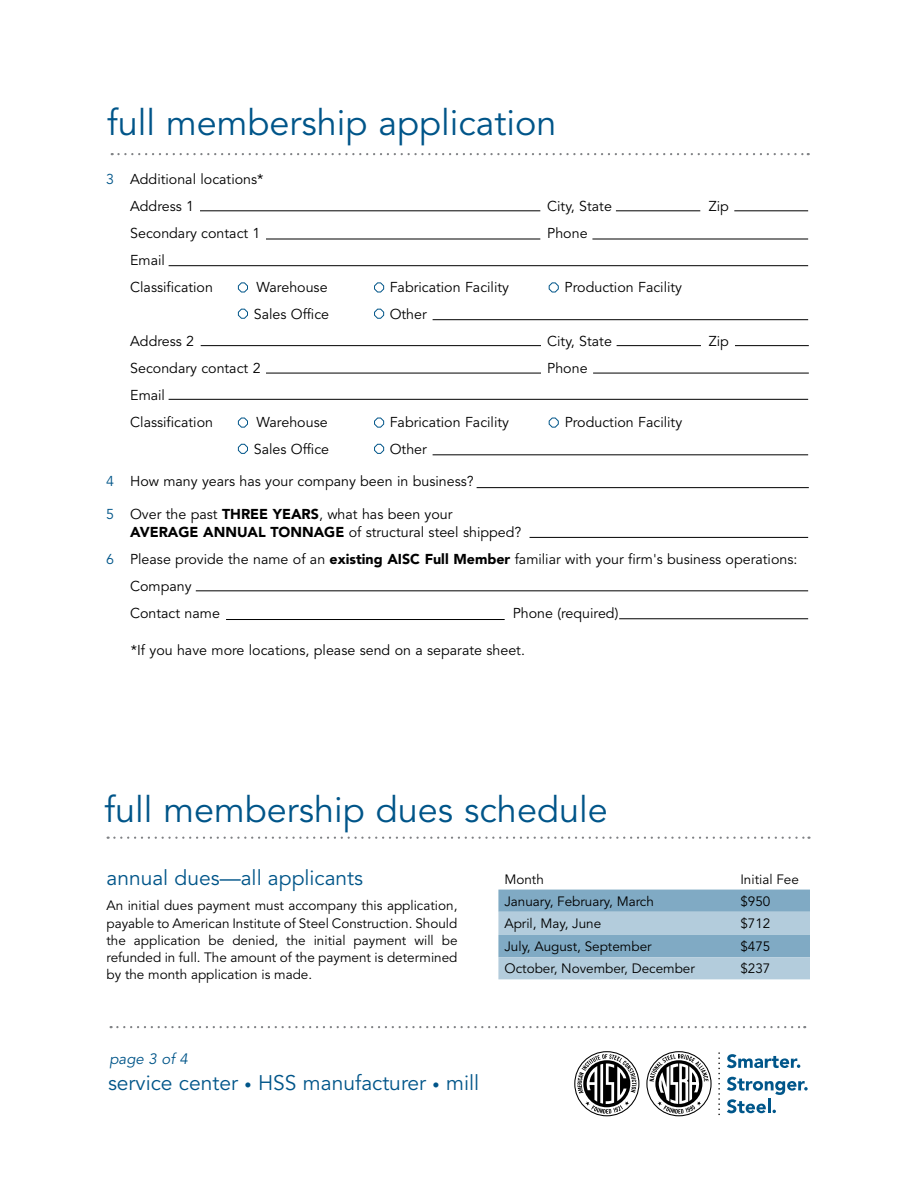
<style>
.page{position:relative;width:918px;height:1188px;background:#fff}
.page>*{position:absolute;margin:0;border:0;box-sizing:border-box;transform-origin:0 0}
.t1{font:36px "Avenir LT Std";color:#005589}
.t2{font:21px "Avenir LT Std";color:#005589}
.t3{font:italic 15px "Avenir LT Std";color:#005589}
.t4{font:14.25px/27px "Avenir LT Std";color:#000}
.t5{font:13.5px/17.2px "Avenir LT Std";color:#000;text-align:justify}
.s1{color:#005589}
.s2{font-weight:900}
.s3{font-size:14.25px}
</style>
<div class="page">
<hr style="left:530px;top:537px;width:278px;height:1px;background:#000">
<hr style="left:226px;top:619px;width:279px;height:1px;background:#000">
<hr style="left:619px;top:618px;width:189px;height:1px;background:#000">
<hr style="left:196px;top:590px;width:612px;height:1px;background:#000">
<svg style="left:111px;top:1026px;width:694px;height:2px"></svg>
<div style="left:574px;top:1051px;width:65px;height:65px;border:1px solid #000;border-radius:50%"></div>
<svg style="left:577px;top:1054px;width:59px;height:60px"></svg>
<svg style="left:718px;top:1053px;width:2px;height:62px"></svg>
<svg style="left:727px;top:1054px;width:73px;height:14px"></svg>
<svg style="left:727px;top:1077px;width:81px;height:36px"></svg>
<div style="left:646px;top:1051px;width:66px;height:65px;border:1px solid #000;border-radius:50%"></div>
<svg style="left:649px;top:1054px;width:59px;height:60px"></svg>
<svg style="left:112px;top:153px;width:697px;height:2px"></svg>
<svg style="left:498px;top:890px;width:312px;height:89px;background:#9bbcd0"></svg>
<svg style="left:108px;top:837px;width:701px;height:2px"></svg>
<hr style="left:477px;top:487px;width:332px;height:1px;background:#000">
<svg style="left:238px;top:282px;width:10px;height:11px"></svg>
<hr style="left:266px;top:239px;width:274px;height:1px;background:#000">
<hr style="left:592px;top:239px;width:216px;height:1px;background:#000">
<hr style="left:200px;top:210px;width:340px;height:1px;background:#000">
<hr style="left:616px;top:210px;width:84px;height:1px;background:#000">
<hr style="left:734px;top:210px;width:74px;height:1px;background:#000">
<hr style="left:169px;top:265px;width:639px;height:1px;background:#000">
<hr style="left:266px;top:373px;width:275px;height:1px;background:#000">
<hr style="left:593px;top:373px;width:216px;height:1px;background:#000">
<hr style="left:201px;top:345px;width:340px;height:1px;background:#000">
<hr style="left:617px;top:345px;width:84px;height:1px;background:#000">
<hr style="left:735px;top:345px;width:74px;height:1px;background:#000">
<svg style="left:238px;top:308px;width:10px;height:11px"></svg>
<svg style="left:374px;top:282px;width:10px;height:11px"></svg>
<svg style="left:374px;top:308px;width:10px;height:11px"></svg>
<svg style="left:238px;top:417px;width:10px;height:11px"></svg>
<hr style="left:169px;top:399px;width:639px;height:1px;background:#000">
<svg style="left:238px;top:443px;width:10px;height:11px"></svg>
<svg style="left:374px;top:417px;width:10px;height:11px"></svg>
<svg style="left:374px;top:443px;width:10px;height:11px"></svg>
<hr style="left:433px;top:454px;width:375px;height:1px;background:#000">
<svg style="left:549px;top:417px;width:10px;height:11px"></svg>
<hr style="left:433px;top:319px;width:375px;height:1px;background:#000">
<svg style="left:549px;top:282px;width:10px;height:11px"></svg>
<h1 class="t1" style="left:107px;top:102px;width:451px">full membership application</h1>
<p class="t4" style="left:130px;top:165px;width:135px;line-height:27.6px;text-indent:-24px"><span class="s1">3</span> Additional locations*<br>Address 1</p>
<p class="t4" style="left:547px;top:193px;width:66px">City, State</p>
<p class="t4" style="left:709px;top:193px;width:22px">Zip</p>
<p class="t4" style="left:130px;top:220px;width:132px">Secondary contact 1</p>
<p class="t4" style="left:547px;top:220px;width:42px">Phone</p>
<p class="t4" style="left:130px;top:247px;width:84px">Email<br>Classification</p>
<p class="t4" style="left:257px;top:274px;width:73px">Warehouse</p>
<p class="t4" style="left:390px;top:274px;width:121px">Fabrication Facility</p>
<p class="t4" style="left:565px;top:274px;width:119px">Production Facility</p>
<p class="t4" style="left:254px;top:301px;width:77px">Sales Office</p>
<p class="t4" style="left:390px;top:301px;width:39px">Other</p>
<p class="t4" style="left:130px;top:328px;width:66px">Address 2</p>
<p class="t4" style="left:547px;top:328px;width:66px">City, State</p>
<p class="t4" style="left:709px;top:328px;width:22px">Zip</p>
<p class="t4" style="left:130px;top:355px;width:132px">Secondary contact 2</p>
<p class="t4" style="left:547px;top:355px;width:42px">Phone</p>
<p class="t4" style="left:130px;top:382px;width:84px">Email<br>Classification</p>
<p class="t4" style="left:257px;top:409px;width:73px">Warehouse</p>
<p class="t4" style="left:390px;top:409px;width:121px">Fabrication Facility</p>
<p class="t4" style="left:565px;top:409px;width:119px">Production Facility</p>
<p class="t4" style="left:254px;top:436px;width:77px">Sales Office</p>
<p class="t4" style="left:390px;top:436px;width:39px">Other</p>
<p class="t4" style="left:106px;top:468px;width:369px"><span class="s1">4</span> How many years has your company been in business?</p>
<p class="t4" style="left:130px;top:506px;width:393px;line-height:18px;text-indent:-24px"><span class="s1">5</span> Over the past <span class="s2">THREE YEARS</span>, what has been your<br><span class="s2">AVERAGE ANNUAL TONNAGE</span> of structural steel shipped?</p>
<p class="t4" style="left:130px;top:546px;width:669px;text-indent:-24px"><span class="s1">6</span> Please provide the name of an <span class="s2">existing AISC Full Member</span> familiar with your firm's business operations:<br>Company<br>Contact name</p>
<p class="t4" style="left:513px;top:600px;width:107px">Phone (required)</p>
<p class="t4" style="left:131px;top:637px;width:396px">*If you have more locations, please send on a separate sheet.</p>
<h1 class="t1" style="left:105px;top:789px;width:505px">full membership dues schedule</h1>
<h2 class="t2" style="left:106px;top:865px;width:258px">annual dues—all applicants</h2>
<p class="t5" style="left:504px;top:871px;width:41px">Month</p>
<p class="t5" style="left:740px;top:871px;width:60px">Initial Fee</p>
<p class="t5" style="left:504px;top:893px;width:151px">January, February, March</p>
<p class="t5" style="left:740px;top:893px;width:32px">$950</p>
<p class="t5" style="left:504px;top:915px;width:98px">April, May, June</p>
<p class="t5" style="left:740px;top:915px;width:32px">$712</p>
<p class="t5" style="left:504px;top:938px;width:149px">July, August, September</p>
<p class="t5" style="left:740px;top:938px;width:32px">$475</p>
<p class="t5" style="left:504px;top:961px;width:192px">October, November, December</p>
<p class="t5" style="left:740px;top:961px;width:32px">$237</p>
<p class="t5" style="left:106px;top:897px;width:353px">An initial dues payment must accompany this application, payable to American Institute of Steel Construction. Should the application be denied, the initial payment will be refunded in full. The amount of the payment is determined by the month application is made.</p>
<p class="t3" style="left:109px;top:1051px;width:80px">page 3 of 4</p>
<h2 class="t2" style="left:108px;top:1071px;width:373px">service center <span class="s3">•</span> HSS manufacturer <span class="s3">•</span> mill</h2>
</div>
